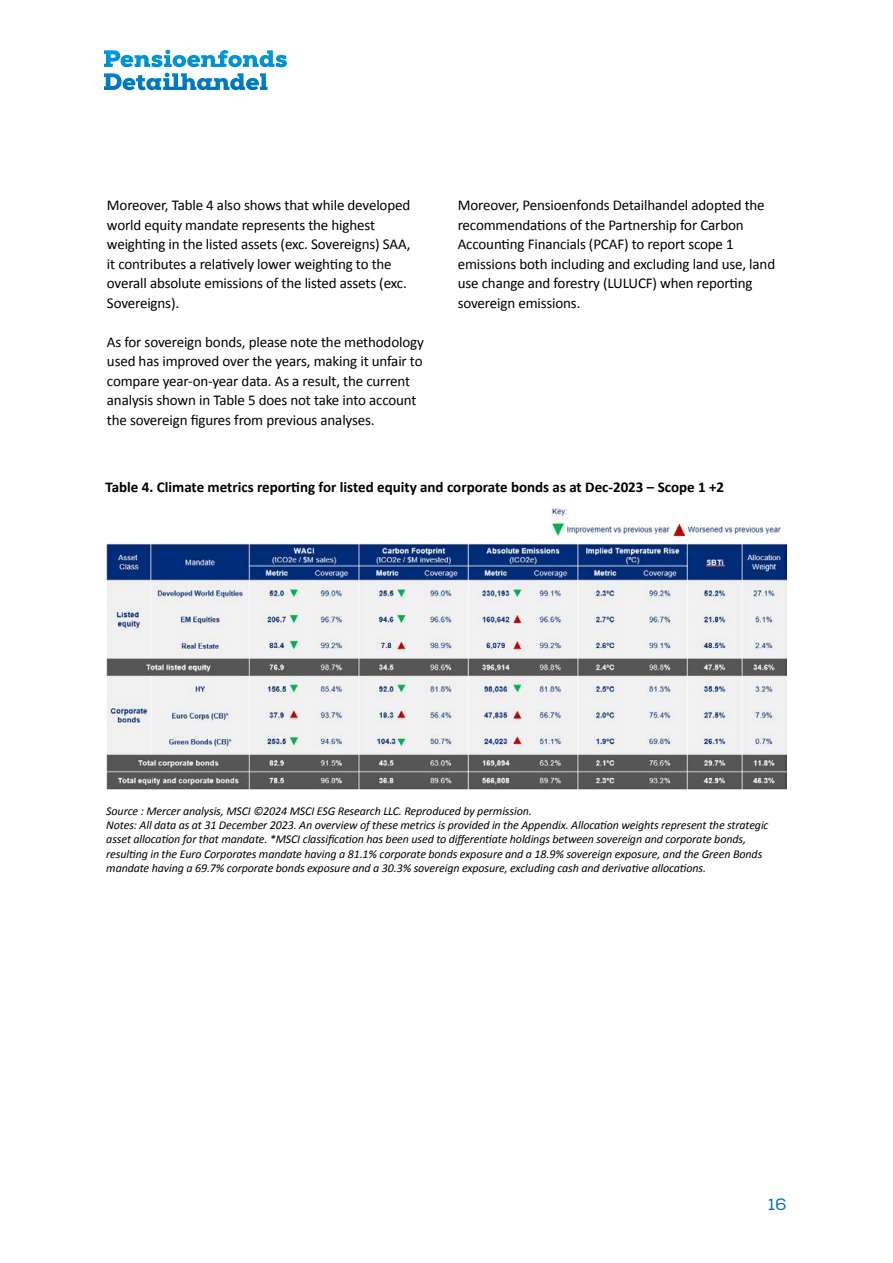
<style>
.page{position:relative;width:893px;height:1263px;background:#fff}
.page>*{position:absolute;margin:0;border:0;box-sizing:border-box;transform-origin:0 0}
.t1{font:16.5px "Nexa Slab";color:#006db7}
.t2{font:15px/19.5px "Calibri";letter-spacing:-.01em;color:#000}
.t3{font:700 15px "Calibri";color:#000}
.t4{font:italic 12px/14.4px "Calibri";letter-spacing:-.01em;color:#000}
</style>
<div class="page">
<img style="left:106px;top:506px;width:681px;height:284px">
<svg style="left:104px;top:50px;width:183px;height:17px"></svg>
<svg style="left:104px;top:73px;width:164px;height:17px"></svg>
<p class="t2" style="left:107px;top:195px;width:305px">Moreover, Table 4 also shows that while developed world equity mandate represents the highest weighting in the listed assets (exc. Sovereigns) SAA, it contributes a relatively lower weighting to the overall absolute emissions of the listed assets (exc.<br>Sovereigns).</p>
<p class="t2" style="left:107px;top:331px;width:318px">As for sovereign bonds, please note the methodology used has improved over the years, making it unfair to compare year-on-year data. As a result, the current analysis shown in Table 5 does not take into account the sovereign figures from previous analyses.</p>
<p class="t2" style="left:458px;top:195px;width:319px">Moreover, Pensioenfonds Detailhandel adopted the recommendations of the Partnership for Carbon Accounting Financials (PCAF) to report scope 1 emissions both including and excluding land use, land use change and forestry (LULUCF) when reporting sovereign emissions.</p>
<p class="t3" style="left:105px;top:476px;width:620px">Table 4. Climate metrics reporting for listed equity and corporate bonds as at Dec-2023 – Scope 1 +2</p>
<p class="t4" style="left:106px;top:803px;width:664px">Source : Mercer analysis, MSCI ©2024 MSCI ESG Research LLC. Reproduced by permission.<br>Notes: All data as at 31 December 2023. An overview of these metrics is provided in the Appendix. Allocation weights represent the strategic asset allocation for that mandate. *MSCI classification has been used to differentiate holdings between sovereign and corporate bonds, resulting in the Euro Corporates mandate having a 81.1% corporate bonds exposure and a 18.9% sovereign exposure, and the Green Bonds mandate having a 69.7% corporate bonds exposure and a 30.3% sovereign exposure, excluding cash and derivative allocations.</p>
<p class="t1" style="left:768px;top:1194px;width:20px">16</p>
</div>
